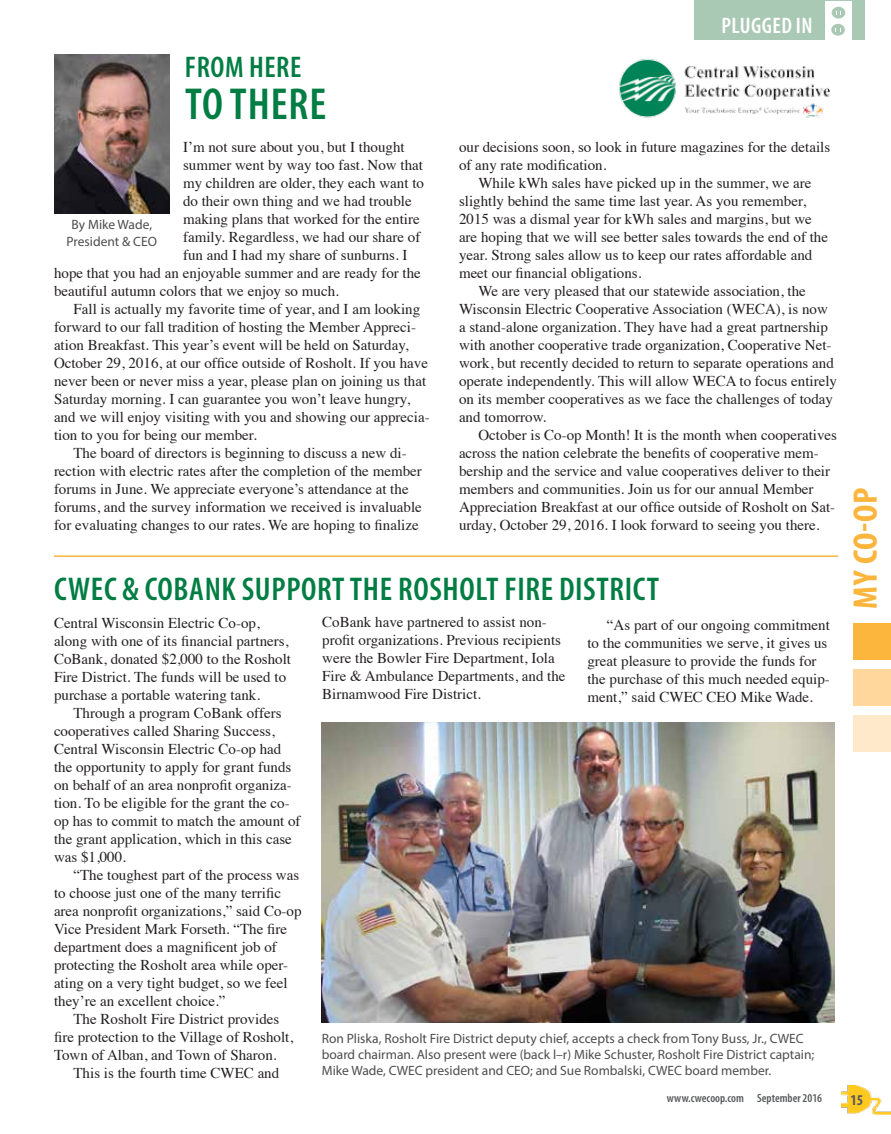
<style>
.page{position:relative;width:891px;height:1134px;background:#fff}
.page>*{position:absolute;margin:0;border:0;box-sizing:border-box;transform-origin:0 0}
.t1{font:600 condensed 45px "Myriad Pro";letter-spacing:.02em;color:#007d43}
.t2{font:700 condensed 34.2px "Myriad Pro";color:#fcb53d;scale:1.05 1}
.t3{font:600 condensed 33px "Myriad Pro";letter-spacing:.02em;color:#007d43}
.t4{font:600 condensed 30px "Myriad Pro";letter-spacing:.02em;color:#007d43}
.t5{font:600 condensed 22.5px "Myriad Pro";letter-spacing:.02em;color:#fff}
.t6{font:15px/18px "Times";color:#231f20}
.t7{font:700 condensed 15px "Myriad Pro";color:#58595b}
.t8{font:13.5px/16.2px "Myriad Pro";color:#4d4d4f;text-align:center}
.t9{font:600 condensed 12px "Myriad Pro";color:#58595b}
</style>
<div class="page">
<img style="left:841px;top:1085px;width:50px;height:30px">
<div style="left:694px;top:0;width:170px;height:40px;background:#aac9b4"></div>
<div style="left:825px;top:1px;width:27px;height:40px;background:#fff"></div>
<div style="left:832px;top:7px;width:13px;height:12px;background:#aac9b4;border-radius:50%"></div>
<svg style="left:831px;top:24px;width:14px;height:12px"></svg>
<div style="left:854px;top:623px;width:37px;height:37px;background:#fcb53d"></div>
<div style="left:854px;top:669px;width:37px;height:37px;background:#ffd79c"></div>
<div style="left:854px;top:715px;width:37px;height:37px;background:#ffe9ca"></div>
<img style="left:54px;top:54px;width:116px;height:159px">
<img style="left:619px;top:59px;width:211px;height:59px">
<img style="left:322px;top:723px;width:513px;height:300px">
<hr style="left:54px;top:555px;width:784px;height:2px;background:#fcb53d">
<h3 class="t4" style="left:185px;top:48px;width:118px">FROM HERE</h3>
<h1 class="t1" style="left:185px;top:76px;width:143px">TO THERE</h1>
<p class="t6" style="left:183px;top:137px;width:223px">I’m not sure about you, but I thought</p>
<p class="t6" style="left:183px;top:155px;width:241px">summer went by way too fast. Now that</p>
<p class="t6" style="left:183px;top:173px;width:242px">my children are older, they each want to</p>
<p class="t6" style="left:183px;top:191px;width:230px">do their own thing and we had trouble</p>
<p class="t6" style="left:183px;top:209px;width:238px">making plans that worked for the entire</p>
<p class="t6" style="left:183px;top:227px;width:239px">family. Regardless, we had our share of</p>
<p class="t6" style="left:183px;top:245px;width:226px">fun and I had my share of sunburns. I</p>
<p class="t6" style="left:54px;top:263px;width:368px">hope that you had an enjoyable summer and are ready for the</p>
<p class="t6" style="left:54px;top:281px;width:286px">beautiful autumn colors that we enjoy so much.</p>
<p class="t6" style="left:74px;top:299px;width:348px">Fall is actually my favorite time of year, and I am looking</p>
<p class="t6" style="left:54px;top:317px;width:363px">forward to our fall tradition of hosting the Member Appreci-</p>
<p class="t6" style="left:54px;top:335px;width:356px">ation Breakfast. This year’s event will be held on Saturday,</p>
<p class="t6" style="left:54px;top:353px;width:376px">October 29, 2016, at our office outside of Rosholt. If you have</p>
<p class="t6" style="left:54px;top:371px;width:374px">never been or never miss a year, please plan on joining us that</p>
<p class="t6" style="left:54px;top:389px;width:358px">Saturday morning. I can guarantee you won’t leave hungry,</p>
<p class="t6" style="left:54px;top:407px;width:377px">and we will enjoy visiting with you and showing our apprecia-</p>
<p class="t6" style="left:54px;top:425px;width:204px">tion to you for being our member.</p>
<p class="t6" style="left:74px;top:443px;width:335px">The board of directors is beginning to discuss a new di-</p>
<p class="t6" style="left:54px;top:461px;width:369px">rection with electric rates after the completion of the member</p>
<p class="t6" style="left:54px;top:479px;width:356px">forums in June. We appreciate everyone’s attendance at the</p>
<p class="t6" style="left:54px;top:497px;width:369px">forums, and the survey information we received is invaluable</p>
<p class="t6" style="left:54px;top:515px;width:366px">for evaluating changes to our rates. We are hoping to finalize</p>
<p class="t8" style="left:67px;top:217px;width:92px">By Mike Wade,<br>President &amp; CEO</p>
<h3 class="t5" style="left:722px;top:12px;width:93px">PLUGGED IN</h3>
<p class="t6" style="left:459px;top:137px;width:373px">our decisions soon, so look in future magazines for the details of any rate modification.</p>
<p class="t6" style="left:459px;top:173px;width:371px;text-indent:20px">While kWh sales have picked up in the summer, we are slightly behind the same time last year. As you remember, 2015 was a dismal year for kWh sales and margins, but we are hoping that we will see better sales towards the end of the year. Strong sales allow us to keep our rates affordable and meet our financial obligations.</p>
<p class="t6" style="left:459px;top:281px;width:380px;text-indent:20px">We are very pleased that our statewide association, the Wisconsin Electric Cooperative Association (WECA), is now a stand-alone organization. They have had a great partnership with another cooperative trade organization, Cooperative Net&shy;work, but recently decided to return to separate operations and operate independently. This will allow WECA to focus entirely on its member cooperatives as we face the challenges of today and tomorrow.</p>
<p class="t6" style="left:459px;top:425px;width:380px;text-indent:20px">October is Co-op Month! It is the month when cooperatives across the nation celebrate the benefits of cooperative mem&shy;bership and the service and value cooperatives deliver to their members and communities. Join us for our annual Member Appreciation Breakfast at our office outside of Rosholt on Sat&shy;urday, October 29, 2016. I look forward to seeing you there.</p>
<h3 class="t3" style="left:54px;top:569px;width:606px">CWEC &amp; COBANK SUPPORT THE ROSHOLT FIRE DISTRICT</h3>
<p class="t6" style="left:322px;top:612px;width:245px">CoBank have partnered to assist non&shy;profit organizations. Previous recipients were the Bowler Fire Department, Iola Fire &amp; Ambulance Departments, and the Birnamwood Fire District.</p>
<p class="t6" style="left:587px;top:615px;width:244px;text-indent:20px">“As part of our ongoing commitment to the communities we serve, it gives us great pleasure to provide the funds for the purchase of this much needed equip&shy;ment,” said CWEC CEO Mike Wade.</p>
<p class="t6" style="left:54px;top:612px;width:239px">Central Wisconsin Electric Co-op, along with one of its financial partners, CoBank, donated $2,000 to the Rosholt Fire District. The funds will be used to purchase a portable watering tank.</p>
<p class="t6" style="left:54px;top:702px;width:248px;text-indent:20px">Through a program CoBank offers cooperatives called Sharing Success, Central Wisconsin Electric Co-op had the opportunity to apply for grant funds on behalf of an area nonprofit organiza&shy;tion. To be eligible for the grant the co&shy;op has to commit to match the amount of the grant application, which in this case was $1,000.</p>
<p class="t6" style="left:54px;top:864px;width:249px;text-indent:20px">“The toughest part of the process was to choose just one of the many terrific area nonprofit organizations,” said Co-op Vice President Mark Forseth. “The fire department does a magnificent job of protecting the Rosholt area while oper&shy;ating on a very tight budget, so we feel they’re an excellent choice.”</p>
<p class="t6" style="left:54px;top:1008px;width:241px;text-indent:20px">The Rosholt Fire District provides fire protection to the Village of Rosholt,<br>Town of Alban, and Town of Sharon.</p>
<p class="t6" style="left:74px;top:1062px;width:207px">This is the fourth time CWEC and</p>
<p class="t8" style="left:322px;top:1030px;width:494px;text-align:left">Ron Pliska, Rosholt Fire District deputy chief, accepts a check from Tony Buss, Jr., CWEC board chairman. Also present were (back l–r) Mike Schuster, Rosholt Fire District captain;<br>Mike Wade, CWEC president and CEO; and Sue Rombalski, CWEC board member.</p>
<h2 class="t2" style="left:844px;top:609px;width:117px;rotate:-90deg">MY CO-OP</h2>
<p class="t9" style="left:667px;top:1091px;width:157px">www.cwecoop.com September 2016</p>
<p class="t7" style="left:850px;top:1090px;width:14px">15</p>
</div>
